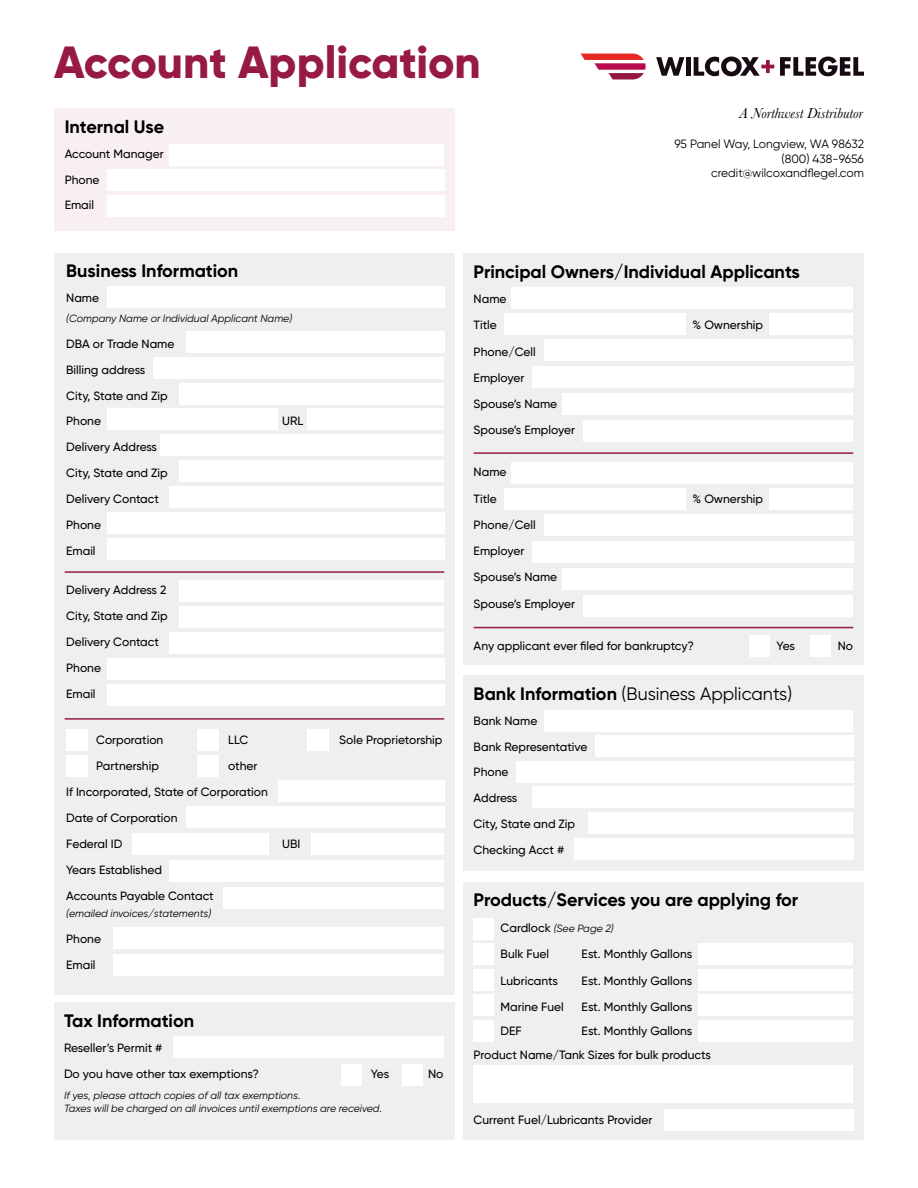
<style>
.page{position:relative;width:918px;height:1188px;background:#fff}
.page>*{position:absolute;margin:0;border:0;box-sizing:border-box;transform-origin:0 0}
.t1{font:800 45px "Gilroy";color:#961a42}
.t2{font:700 18px "Gilroy";color:#000}
.t3{font:18px "Gilroy";color:#000}
.t4{font:italic 15px "Baskerville";color:#000}
.t5{font:500 12px/25.8px "Gilroy";color:#000}
.t6{font:12px/14.4px "Gilroy";color:#000;text-align:right}
.t7{font:italic 10.5px/13.5px "Gilroy";color:#000}
.s1{font-weight:700}
.s2{font-weight:500;font-style:normal;font-size:12px}
</style>
<div class="page">
<div style="left:464px;top:882px;width:400px;height:257px;background:#efeff0"></div>
<div style="left:54px;top:253px;width:401px;height:741px;background:#efeff0"></div>
<div style="left:54px;top:109px;width:401px;height:122px;background:#f8eff2"></div>
<div style="left:464px;top:253px;width:400px;height:411px;background:#efeff0"></div>
<div style="left:464px;top:675px;width:400px;height:196px;background:#efeff0"></div>
<div style="left:54px;top:1002px;width:401px;height:137px;background:#efeff0"></div>
<svg style="left:581px;top:54px;width:65px;height:25px"></svg>
<svg style="left:656px;top:57px;width:28px;height:19px"></svg>
<div style="left:686px;top:57px;width:5px;height:19px;background:#150b12"></div>
<svg style="left:780px;top:57px;width:84px;height:19px"></svg>
<svg style="left:694px;top:57px;width:80px;height:19px"></svg>
<div style="left:107px;top:286px;width:337px;height:21px;background:#fff"></div>
<div style="left:170px;top:144px;width:274px;height:21px;background:#fff"></div>
<div style="left:179px;top:383px;width:265px;height:21px;background:#fff"></div>
<div style="left:161px;top:435px;width:283px;height:21px;background:#fff"></div>
<div style="left:179px;top:580px;width:265px;height:21px;background:#fff"></div>
<div style="left:308px;top:409px;width:136px;height:21px;background:#fff"></div>
<div style="left:179px;top:461px;width:265px;height:21px;background:#fff"></div>
<div style="left:179px;top:606px;width:265px;height:21px;background:#fff"></div>
<div style="left:170px;top:487px;width:274px;height:21px;background:#fff"></div>
<div style="left:170px;top:632px;width:274px;height:21px;background:#fff"></div>
<div style="left:153px;top:357px;width:291px;height:21px;background:#fff"></div>
<div style="left:186px;top:332px;width:258px;height:21px;background:#fff"></div>
<div style="left:107px;top:409px;width:171px;height:21px;background:#fff"></div>
<div style="left:107px;top:170px;width:337px;height:21px;background:#fff"></div>
<div style="left:107px;top:196px;width:337px;height:21px;background:#fff"></div>
<div style="left:107px;top:513px;width:337px;height:21px;background:#fff"></div>
<div style="left:107px;top:658px;width:337px;height:21px;background:#fff"></div>
<div style="left:107px;top:539px;width:337px;height:21px;background:#fff"></div>
<div style="left:107px;top:684px;width:337px;height:21px;background:#fff"></div>
<div style="left:278px;top:781px;width:166px;height:21px;background:#fff"></div>
<div style="left:186px;top:807px;width:258px;height:21px;background:#fff"></div>
<div style="left:312px;top:834px;width:132px;height:21px;background:#fff"></div>
<div style="left:170px;top:860px;width:274px;height:22px;background:#fff"></div>
<div style="left:224px;top:887px;width:220px;height:21px;background:#fff"></div>
<div style="left:113px;top:927px;width:331px;height:21px;background:#fff"></div>
<div style="left:113px;top:954px;width:331px;height:21px;background:#fff"></div>
<div style="left:132px;top:834px;width:137px;height:21px;background:#fff"></div>
<div style="left:66px;top:729px;width:21px;height:21px;background:#fff"></div>
<div style="left:308px;top:729px;width:21px;height:21px;background:#fff"></div>
<div style="left:198px;top:729px;width:21px;height:21px;background:#fff"></div>
<div style="left:198px;top:755px;width:21px;height:21px;background:#fff"></div>
<div style="left:66px;top:755px;width:21px;height:21px;background:#fff"></div>
<div style="left:511px;top:288px;width:342px;height:21px;background:#fff"></div>
<div style="left:511px;top:462px;width:342px;height:22px;background:#fff"></div>
<div style="left:544px;top:340px;width:309px;height:21px;background:#fff"></div>
<div style="left:544px;top:514px;width:309px;height:22px;background:#fff"></div>
<div style="left:532px;top:367px;width:321px;height:21px;background:#fff"></div>
<div style="left:532px;top:541px;width:321px;height:22px;background:#fff"></div>
<div style="left:562px;top:394px;width:291px;height:21px;background:#fff"></div>
<div style="left:562px;top:568px;width:291px;height:22px;background:#fff"></div>
<div style="left:583px;top:420px;width:270px;height:22px;background:#fff"></div>
<div style="left:583px;top:595px;width:270px;height:21px;background:#fff"></div>
<div style="left:504px;top:313px;width:182px;height:22px;background:#fff"></div>
<div style="left:504px;top:488px;width:182px;height:21px;background:#fff"></div>
<div style="left:770px;top:313px;width:83px;height:22px;background:#fff"></div>
<div style="left:770px;top:488px;width:83px;height:21px;background:#fff"></div>
<div style="left:749px;top:636px;width:20px;height:21px;background:#fff"></div>
<div style="left:341px;top:1064px;width:21px;height:21px;background:#fff"></div>
<div style="left:474px;top:918px;width:20px;height:21px;background:#fff"></div>
<div style="left:474px;top:943px;width:20px;height:22px;background:#fff"></div>
<div style="left:474px;top:969px;width:20px;height:21px;background:#fff"></div>
<div style="left:474px;top:995px;width:20px;height:21px;background:#fff"></div>
<div style="left:474px;top:1020px;width:20px;height:22px;background:#fff"></div>
<div style="left:810px;top:636px;width:20px;height:21px;background:#fff"></div>
<div style="left:402px;top:1064px;width:21px;height:21px;background:#fff"></div>
<hr style="left:474px;top:452px;width:379px;height:2px;background:#961a42">
<hr style="left:65px;top:571px;width:379px;height:2px;background:#961a42">
<hr style="left:474px;top:627px;width:379px;height:1px;background:#961a42">
<hr style="left:65px;top:718px;width:379px;height:2px;background:#961a42">
<div style="left:588px;top:812px;width:265px;height:22px;background:#fff"></div>
<div style="left:574px;top:838px;width:279px;height:21px;background:#fff"></div>
<div style="left:532px;top:787px;width:321px;height:21px;background:#fff"></div>
<div style="left:544px;top:710px;width:309px;height:21px;background:#fff"></div>
<div style="left:174px;top:1037px;width:270px;height:21px;background:#fff"></div>
<div style="left:595px;top:736px;width:258px;height:21px;background:#fff"></div>
<div style="left:516px;top:761px;width:337px;height:21px;background:#fff"></div>
<div style="left:699px;top:943px;width:154px;height:22px;background:#fff"></div>
<div style="left:699px;top:969px;width:154px;height:21px;background:#fff"></div>
<div style="left:699px;top:995px;width:154px;height:21px;background:#fff"></div>
<div style="left:699px;top:1020px;width:154px;height:22px;background:#fff"></div>
<div style="left:664px;top:1109px;width:189px;height:21px;background:#fff"></div>
<div style="left:474px;top:1065px;width:379px;height:38px;background:#fff"></div>
<h1 class="t1" style="left:54px;top:34px;width:428px">Account Application</h1>
<h2 class="t2" style="left:65px;top:115px;width:101px">Internal Use</h2>
<p class="t5" style="left:65px;top:141px;width:100px">Account Manager<br>Phone<br>Email</p>
<p class="t4" style="left:739px;top:103px;width:125px">A Northwest Distributor</p>
<p class="t6" style="left:674px;top:137px;width:191px">95 Panel Way, Longview, WA 98632 (800) 438-9656 credit@wilcoxandflegel.com</p>
<h2 class="t2" style="left:66px;top:259px;width:174px">Business Information</h2>
<p class="t5" style="left:66px;top:285px;width:34px">Name</p>
<p class="t7" style="left:66px;top:311px;width:227px">(Company Name or Individual Applicant Name)</p>
<p class="t5" style="left:66px;top:331px;width:110px">DBA or Trade Name<br>Billing address<br>City, State and Zip<br>Phone</p>
<p class="t5" style="left:282px;top:408px;width:23px">URL</p>
<p class="t5" style="left:66px;top:434px;width:103px">Delivery Address<br>City, State and Zip<br>Delivery Contact<br>Phone<br>Email</p>
<p class="t5" style="left:66px;top:577px;width:103px">Delivery Address 2<br>City, State and Zip<br>Delivery Contact<br>Phone<br>Email</p>
<p class="t5" style="left:96px;top:727px;width:69px">Corporation</p>
<p class="t5" style="left:228px;top:727px;width:22px">LLC</p>
<p class="t5" style="left:339px;top:727px;width:105px">Sole Proprietorship</p>
<p class="t5" style="left:96px;top:753px;width:64px">Partnership</p>
<p class="t5" style="left:66px;top:752px;width:203px;text-indent:162px">other<br>If Incorporated, State of Corporation<br>Date of Corporation<br>Federal ID</p>
<p class="t5" style="left:282px;top:831px;width:20px">UBI</p>
<p class="t5" style="left:66px;top:857px;width:149px;line-height:26.2px">Years Established<br>Accounts Payable Contact</p>
<p class="t7" style="left:66px;top:906px;width:147px">(emailed invoices/statements)</p>
<p class="t5" style="left:66px;top:925px;width:36px">Phone<br>Email</p>
<h2 class="t2" style="left:64px;top:1009px;width:132px">Tax Information</h2>
<p class="t5" style="left:64px;top:1035px;width:196px">Reseller’s Permit #<br>Do you have other tax exemptions?</p>
<p class="t5" style="left:371px;top:1061px;width:20px">Yes</p>
<p class="t5" style="left:428px;top:1061px;width:17px">No</p>
<p class="t7" style="left:64px;top:1088px;width:320px">If yes, please attach copies of all tax exemptions.<br>Taxes will be charged on all invoices until exemptions are received.</p>
<h2 class="t2" style="left:474px;top:260px;width:328px">Principal Owners/Individual Applicants</h2>
<p class="t5" style="left:474px;top:286px;width:34px;line-height:26.2px">Name<br>Title</p>
<p class="t5" style="left:693px;top:312px;width:72px">% Ownership</p>
<p class="t5" style="left:474px;top:338px;width:103px;line-height:26.2px">Phone/Cell<br>Employer<br>Spouse’s Name<br>Spouse’s Employer</p>
<p class="t5" style="left:474px;top:459px;width:34px;line-height:26.2px">Name<br>Title</p>
<p class="t5" style="left:693px;top:485px;width:72px">% Ownership</p>
<p class="t5" style="left:474px;top:511px;width:103px;line-height:26.2px">Phone/Cell<br>Employer<br>Spouse’s Name<br>Spouse’s Employer</p>
<p class="t5" style="left:474px;top:632px;width:222px">Any applicant ever filed for bankruptcy?</p>
<p class="t5" style="left:777px;top:632px;width:20px">Yes</p>
<p class="t5" style="left:838px;top:632px;width:17px">No</p>
<h2 class="t3" style="left:474px;top:683px;width:320px"><span class="s1">Bank Information</span> (Business Applicants)</h2>
<p class="t5" style="left:474px;top:708px;width:115px">Bank Name<br>Bank Representative<br>Phone<br>Address<br>City, State and Zip<br>Checking Acct #</p>
<h2 class="t2" style="left:474px;top:889px;width:326px">Products/Services you are applying for</h2>
<p class="t7" style="left:501px;top:922px;width:115px"><span class="s2">Cardlock</span> (See Page 2)</p>
<p class="t5" style="left:501px;top:941px;width:50px">Bulk Fuel</p>
<p class="t5" style="left:582px;top:941px;width:112px">Est. Monthly Gallons</p>
<p class="t5" style="left:501px;top:968px;width:59px">Lubricants</p>
<p class="t5" style="left:582px;top:968px;width:112px">Est. Monthly Gallons</p>
<p class="t5" style="left:501px;top:994px;width:65px">Marine Fuel</p>
<p class="t5" style="left:582px;top:994px;width:112px">Est. Monthly Gallons</p>
<p class="t5" style="left:501px;top:1018px;width:23px">DEF</p>
<p class="t5" style="left:474px;top:1019px;width:239px;line-height:24px;text-indent:108px">Est. Monthly Gallons<br>Product Name/Tank Sizes for bulk products</p>
<p class="t5" style="left:474px;top:1107px;width:180px">Current Fuel/Lubricants Provider</p>
</div>
